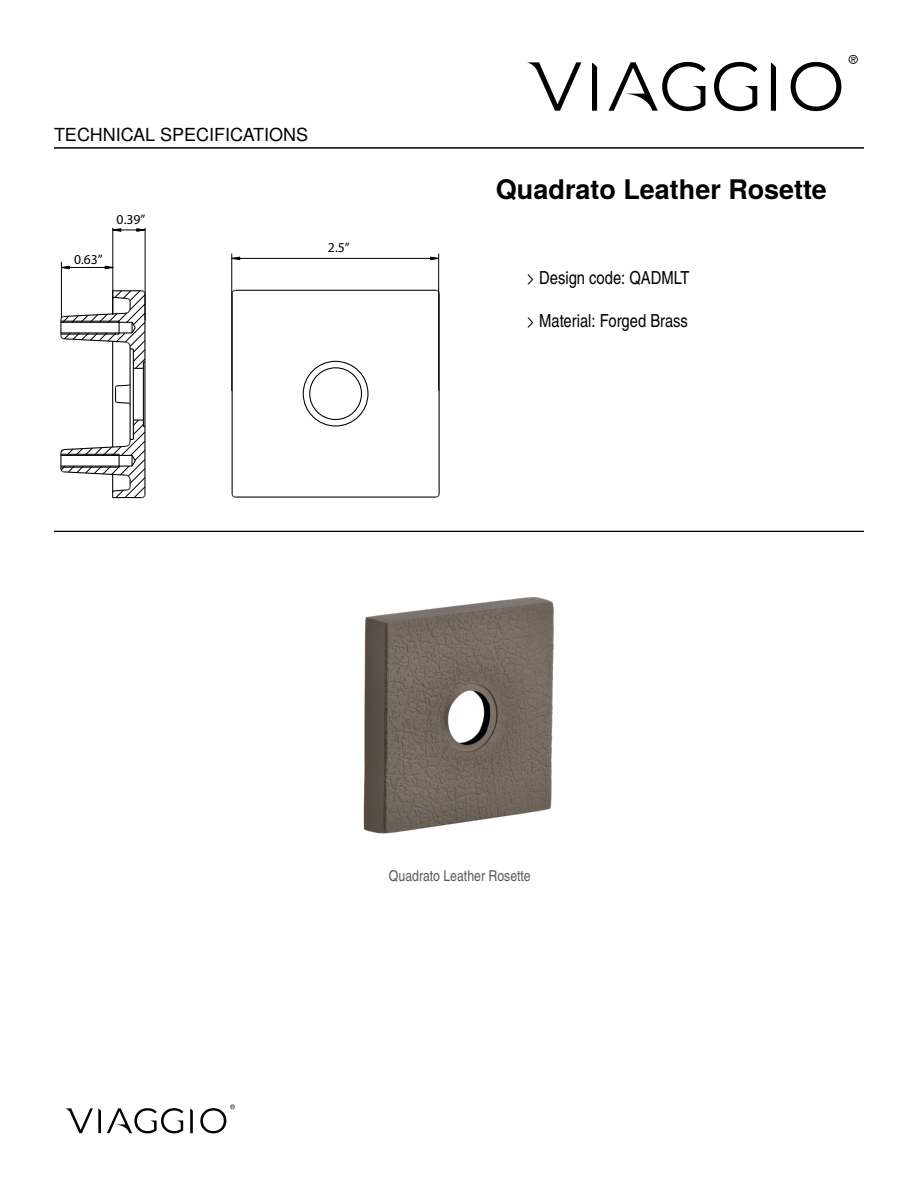
<style>
.page{position:relative;width:918px;height:1188px;background:#fff}
.page>*{position:absolute;margin:0;border:0;box-sizing:border-box;transform-origin:0 0}
.t1{font:700 27px "Te X Gyre Heros";color:#000}
.t2{font:18px "Te X Gyre Heros Condensed";color:#000}
.t3{font:18px "Te X Gyre Heros";color:#000}
.t4{font:15px "Te X Gyre Heros Condensed";color:#58595b}
.t5{font:13.65px "Myriad Pro";color:#000}
</style>
<div class="page">
<svg style="left:791px;top:62px;width:50px;height:49px"></svg>
<svg style="left:849px;top:55px;width:9px;height:9px"></svg>
<svg style="left:609px;top:62px;width:97px;height:49px"></svg>
<svg style="left:714px;top:62px;width:44px;height:49px"></svg>
<svg style="left:526px;top:62px;width:55px;height:49px"></svg>
<svg style="left:592px;top:63px;width:5px;height:48px"></svg>
<svg style="left:771px;top:63px;width:5px;height:48px"></svg>
<hr style="left:54px;top:147px;width:810px;height:2px;background:#000">
<hr style="left:232px;top:293px;width:1px;height:201px;background:#010101">
<hr style="left:439px;top:293px;width:1px;height:201px;background:#010101">
<hr style="left:235px;top:290px;width:201px;height:1px;background:#010101">
<div style="left:303px;top:361px;width:66px;height:66px;border:1px solid #010101;border-radius:32px"></div>
<div style="left:309px;top:367px;width:53px;height:53px;border:1px solid #010101;border-radius:50%"></div>
<hr style="left:112px;top:341px;width:1px;height:106px;background:#010101">
<hr style="left:130px;top:347px;width:1px;height:95px;background:#010101">
<hr style="left:133px;top:349px;width:1px;height:90px;background:#010101">
<hr style="left:143px;top:362px;width:1px;height:65px;background:#010101">
<hr style="left:144px;top:294px;width:1px;height:200px;background:#010101">
<svg style="left:60px;top:419px;width:86px;height:79px"></svg>
<svg style="left:60px;top:290px;width:86px;height:79px"></svg>
<svg style="left:115px;top:384px;width:16px;height:22px"></svg>
<svg style="left:105px;top:266px;width:8px;height:3px"></svg>
<svg style="left:62px;top:266px;width:8px;height:3px"></svg>
<svg style="left:112px;top:228px;width:9px;height:4px"></svg>
<svg style="left:136px;top:228px;width:9px;height:4px"></svg>
<svg style="left:231px;top:257px;width:9px;height:3px"></svg>
<svg style="left:430px;top:257px;width:8px;height:3px"></svg>
<hr style="left:61px;top:267px;width:52px;height:1px;background:#010101">
<hr style="left:61px;top:262px;width:1px;height:56px;background:#010101">
<hr style="left:113px;top:228px;width:1px;height:87px;background:#010101">
<hr style="left:145px;top:228px;width:1px;height:93px;background:#010101">
<hr style="left:113px;top:230px;width:32px;height:1px;background:#010101">
<hr style="left:232px;top:258px;width:207px;height:1px;background:#010101">
<hr style="left:232px;top:254px;width:1px;height:137px;background:#010101">
<hr style="left:438px;top:254px;width:1px;height:137px;background:#010101">
<svg style="left:200px;top:1105px;width:35px;height:28px"></svg>
<svg style="left:107px;top:1108px;width:76px;height:25px"></svg>
<svg style="left:65px;top:1108px;width:36px;height:25px"></svg>
<svg style="left:190px;top:1109px;width:3px;height:24px"></svg>
<hr style="left:54px;top:531px;width:810px;height:1px;background:#000">
<img style="left:138px;top:490px;width:650px;height:344px">
<p class="t3" style="left:54px;top:120px;width:256px">TECHNICAL SPECIFICATIONS</p>
<p class="t5" style="left:74px;top:251px;width:30px">0.63”</p>
<p class="t5" style="left:117px;top:211px;width:30px">0.39”</p>
<p class="t5" style="left:328px;top:239px;width:23px">2.5”</p>
<h1 class="t1" style="left:496px;top:169px;width:333px">Quadrato Leather Rosette</h1>
<p class="t2" style="left:526px;top:265px;width:165px">&gt; Design code: QADMLT</p>
<p class="t2" style="left:526px;top:308px;width:163px">&gt; Material: Forged Brass</p>
<p class="t4" style="left:389px;top:865px;width:143px">Quadrato Leather Rosette</p>
</div>
